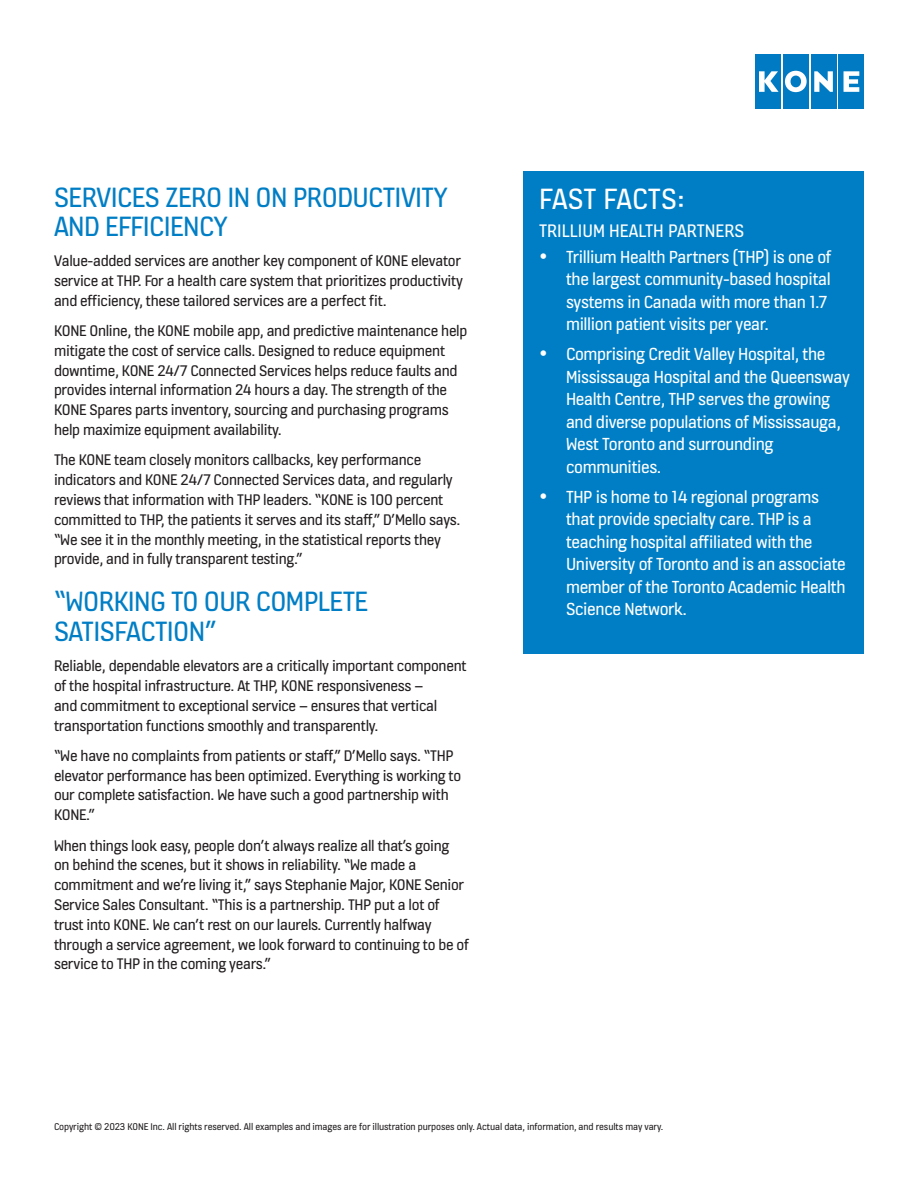
<style>
.page{position:relative;width:918px;height:1188px;background:#fff}
.page>*{position:absolute;margin:0;border:0;box-sizing:border-box;transform-origin:0 0}
.t1{font:31.5px "KONE Information";color:#fff}
.t2{font:30px/28.5px "KONE Information";letter-spacing:-.02em;color:#007ec5}
.t3{font:19.5px "KONE Information";color:#fff}
.t4{font:18.75px/22.5px "KONE Information";letter-spacing:-.02em;color:#fff}
.t5{font:16.5px/19.8px "KONE Information";letter-spacing:-.02em;color:#231f20}
.t6{font:10.5px "KONE Information";letter-spacing:-.01em;color:#231f20}
</style>
<div class="page">
<div style="left:524px;top:171px;width:340px;height:482px;background:#007ec5"></div>
<div style="left:756px;top:54px;width:25px;height:55px;background:#007ac2"></div>
<svg style="left:759px;top:71px;width:20px;height:21px"></svg>
<div style="left:811px;top:54px;width:25px;height:55px;background:#007ac2"></div>
<svg style="left:814px;top:71px;width:19px;height:21px"></svg>
<div style="left:783px;top:54px;width:26px;height:55px;background:#007ac2"></div>
<svg style="left:785px;top:71px;width:22px;height:21px"></svg>
<div style="left:839px;top:54px;width:25px;height:55px;background:#007ac2"></div>
<svg style="left:844px;top:71px;width:15px;height:21px"></svg>
<p class="t2" style="left:54px;top:185px;width:395px">SERVICES ZERO IN ON PRODUCTIVITY<br>AND EFFICIENCY</p>
<p class="t5" style="left:54px;top:252px;width:410px;text-align:justify">Value-added services are another key component of KONE elevator service at THP. For a health care system that prioritizes productivity and efficiency, these tailored services are a perfect fit.</p>
<p class="t5" style="left:54px;top:322px;width:415px">KONE Online, the KONE mobile app, and predictive maintenance help mitigate the cost of service calls. Designed to reduce equipment downtime, KONE 24/7 Connected Services helps reduce faults and provides internal information 24 hours a day. The strength of the KONE Spares parts inventory, sourcing and purchasing programs help maximize equipment availability.</p>
<p class="t5" style="left:54px;top:451px;width:408px">The KONE team closely monitors callbacks, key performance indicators and KONE 24/7 Connected Services data, and regularly reviews that information with THP leaders. “KONE is 100 percent committed to THP, the patients it serves and its staff,” D’Mello says. “We see it in the monthly meeting, in the statistical reports they provide, and in fully transparent testing.”</p>
<p class="t2" style="left:54px;top:588px;width:316px;line-height:30px">“WORKING TO OUR COMPLETE<br>SATISFACTION”</p>
<p class="t5" style="left:54px;top:657px;width:414px">Reliable, dependable elevators are a critically important component of the hospital infrastructure. At THP, KONE responsiveness –<br>and commitment to exceptional service – ensures that vertical transportation functions smoothly and transparently.</p>
<p class="t5" style="left:54px;top:747px;width:409px">“We have no complaints from patients or staff,” D’Mello says. “THP elevator performance has been optimized. Everything is working to our complete satisfaction. We have such a good partnership with KONE.”</p>
<p class="t5" style="left:54px;top:836px;width:417px">When things look easy, people don’t always realize all that’s going on behind the scenes, but it shows in reliability. “We made a commitment and we’re living it,” says Stephanie Major, KONE Senior Service Sales Consultant. “This is a partnership. THP put a lot of trust into KONE. We can’t rest on our laurels. Currently halfway through a service agreement, we look forward to continuing to be of service to THP in the coming years.”</p>
<p class="t1" style="left:539px;top:176px;width:147px">FAST FACTS:</p>
<p class="t3" style="left:539px;top:217px;width:207px">TRILLIUM HEALTH PARTNERS</p>
<p class="t4" style="left:566px;top:246px;width:267px">Trillium Health Partners (THP) is one of the largest community-based hospital systems in Canada with more than 1.7 million patient visits per year.</p>
<p class="t4" style="left:566px;top:344px;width:285px">Comprising Credit Valley Hospital, the Mississauga Hospital and the Queensway Health Centre, THP serves the growing and diverse populations of Mississauga, West Toronto and surrounding communities.</p>
<p class="t4" style="left:566px;top:486px;width:281px">THP is home to 14 regional programs that provide specialty care. THP is a teaching hospital affiliated with the University of Toronto and is an associate member of the Toronto Academic Health Science Network.</p>
<p class="t6" style="left:54px;top:1119px;width:611px">Copyright © 2023 KONE Inc. All rights reserved. All examples and images are for illustration purposes only. Actual data, information, and results may vary.</p>
</div>
